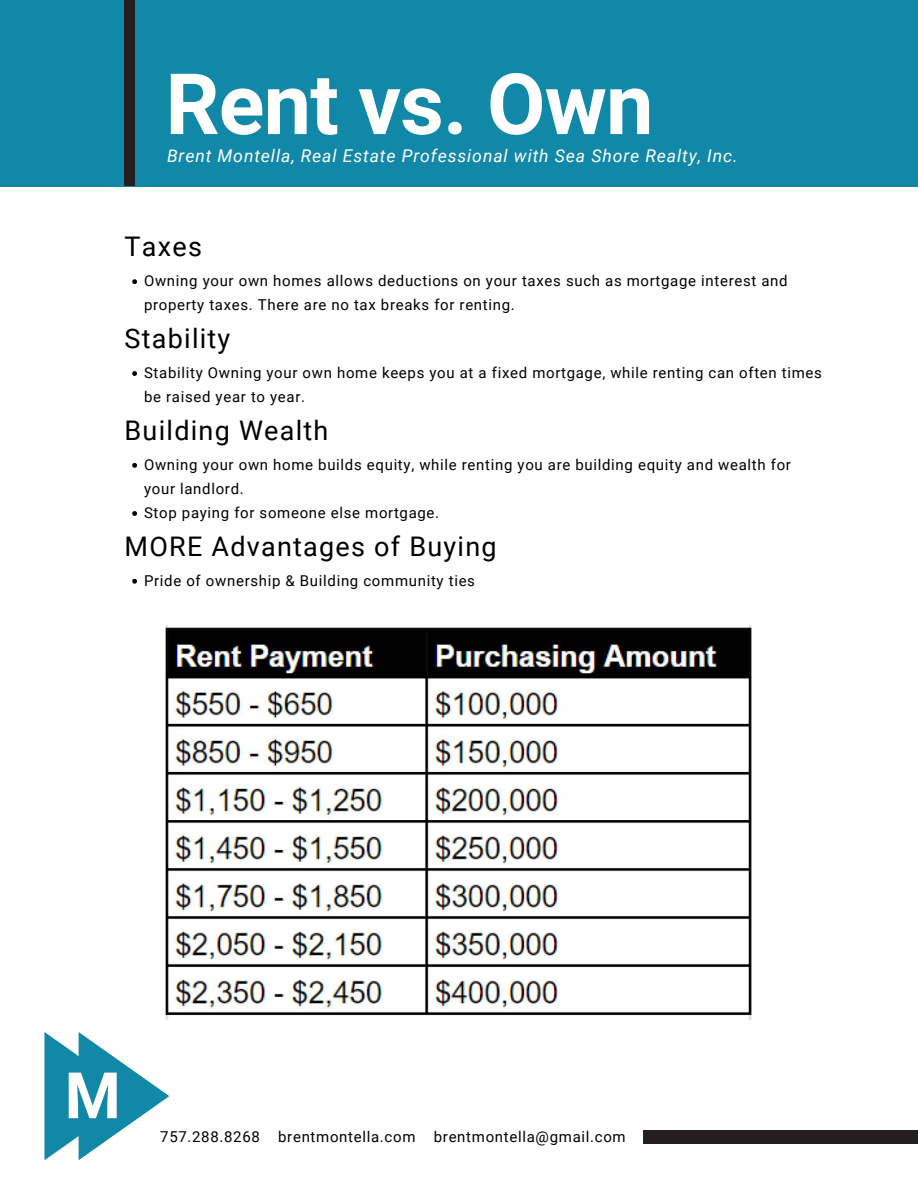
<style>
.page{position:relative;width:918px;height:1188px;background:#fff}
.page>*{position:absolute;margin:0;border:0;box-sizing:border-box;transform-origin:0 0}
.t1{font:700 84.75px "Roboto";letter-spacing:-.01em;color:#fff}
.t2{font:700 64.2px "Roboto";color:#fff}
.t3{font:27px "Roboto";letter-spacing:.045em;color:#000}
.t4{font:italic 17.55px "Roboto";letter-spacing:.05em;color:#fff}
.t5{font:15px/24px "Roboto";letter-spacing:.045em;color:#000}
</style>
<div class="page">
<div style="left:0;top:0;width:918px;height:187px;background:#1288a9"></div>
<div style="left:125px;top:0;width:10px;height:186px;background:#251e20"></div>
<div style="left:643px;top:1130px;width:275px;height:14px;background:#251e20"></div>
<img style="left:165px;top:626px;width:587px;height:393px">
<svg style="left:132px;top:279px;width:5px;height:5px"></svg>
<svg style="left:132px;top:371px;width:5px;height:5px"></svg>
<svg style="left:132px;top:463px;width:5px;height:5px"></svg>
<svg style="left:132px;top:511px;width:5px;height:5px"></svg>
<svg style="left:132px;top:579px;width:5px;height:5px"></svg>
<svg style="left:44px;top:1032px;width:125px;height:128px"></svg>
<h1 class="t1" style="left:165px;top:55px;width:490px">Rent vs. Own</h1>
<p class="t4" style="left:167px;top:146px;width:572px">Brent Montella, Real Estate Professional with Sea Shore Realty, Inc.</p>
<h3 class="t3" style="left:125px;top:231px;width:79px">Taxes</h3>
<p class="t5" style="left:144px;top:269px;width:645px">Owning your own homes allows deductions on your taxes such as mortgage interest and property taxes. There are no tax breaks for renting.</p>
<h3 class="t3" style="left:125px;top:323px;width:107px">Stability</h3>
<p class="t5" style="left:144px;top:361px;width:679px">Stability Owning your own home keeps you at a fixed mortgage, while renting can often times be raised year to year.</p>
<h3 class="t3" style="left:125px;top:415px;width:205px">Building Wealth</h3>
<p class="t5" style="left:144px;top:453px;width:648px">Owning your own home builds equity, while renting you are building equity and wealth for your landlord.<br>Stop paying for someone else mortgage.</p>
<h3 class="t3" style="left:125px;top:531px;width:374px">MORE Advantages of Buying</h3>
<p class="t5" style="left:144px;top:569px;width:332px">Pride of ownership &amp; Building community ties</p>
<h2 class="t2" style="left:65px;top:1059px;width:58px">M</h2>
<p class="t5" style="left:160px;top:1125px;width:467px">757.288.8268 brentmontella.com brentmontella@gmail.com</p>
</div>
